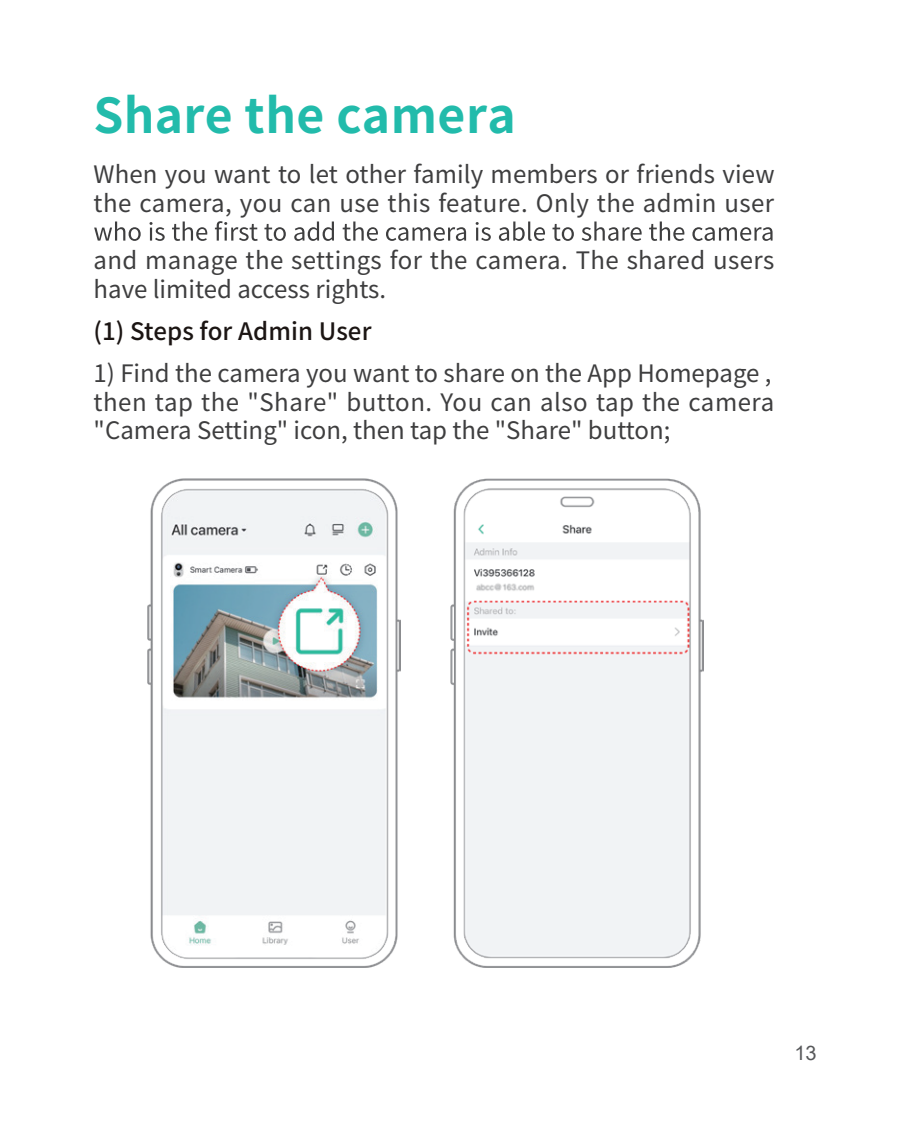
<style>
.page{position:relative;width:908px;height:1134px;background:#fff}
.page>*{position:absolute;margin:0;border:0;box-sizing:border-box;transform-origin:0 0}
.t1{font:700 48px "Source Han Sans CN";letter-spacing:.01em;color:#22bbab}
.t2{font:24px/28.8px "Source Han Sans CN";letter-spacing:.005em;color:#3e3e3f}
.t3{font:500 24px "Source Han Sans CN";letter-spacing:.005em;color:#1b1513}
.t4{font:20px "Arial";color:#57585a}
</style>
<div class="page">
<svg style="left:94px;top:221px;width:678px;height:20px"></svg>
<img style="left:148px;top:478px;width:253px;height:490px">
<img style="left:450px;top:478px;width:253px;height:490px">
<h1 class="t1" style="left:93px;top:88px;width:424px">Share the camera</h1>
<p class="t2" style="left:93px;top:160px;width:682px">When you want to let other family members or friends view the camera, you can use this feature. Only the admin user</p>
<p class="t2" style="left:93px;top:247px;width:682px">and manage the settings for the camera. The shared users have limited access rights.</p>
<p class="t3" style="left:93px;top:317px;width:279px">(1) Steps for Admin User</p>
<p class="t2" style="left:93px;top:359px;width:682px;text-align:justify">1) Find the camera you want to share on the App Homepage , then tap the "Share" button. You can also tap the camera "Camera Setting" icon, then tap the "Share" button;</p>
<p class="t4" style="left:794px;top:1040px;width:24px">13</p>
</div>
